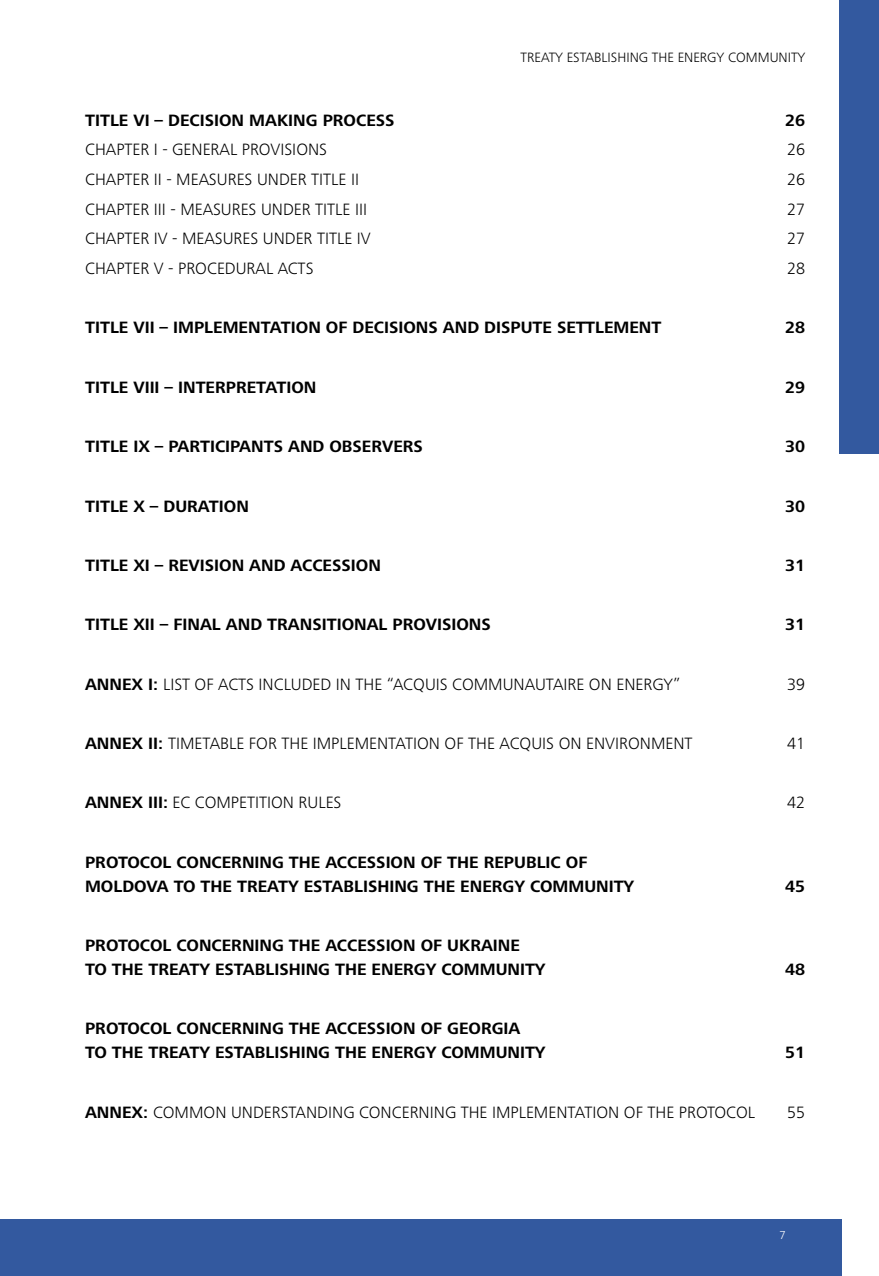
<style>
.page{position:relative;width:879px;height:1276px;background:#fff}
.page>*{position:absolute;margin:0;border:0;box-sizing:border-box;transform-origin:0 0}
.t1{font:700 17px/24px "Frutiger Next Pro";color:#000}
.t2{font:300 17px "Frutiger Next Pro";color:#000}
.t3{font:300 14px "Frutiger Next Pro";color:#000}
.t4{font:300 12px "Frutiger Next Pro";color:#fff}
.s1{font-weight:700}
</style>
<div class="page">
<div style="left:0;top:1219px;width:841px;height:57px;background:#33599f"></div>
<div style="left:839px;top:0;width:40px;height:454px;background:#33599f"></div>
<p class="t3" style="left:520px;top:49px;width:286px">TREATY ESTABLISHING THE ENERGY COMMUNITY</p>
<p class="t1" style="left:85px;top:108px;width:311px">TITLE VI – DECISION MAKING PROCESS</p>
<p class="t1" style="left:785px;top:108px;width:21px">26</p>
<p class="t2" style="left:85px;top:140px;width:244px">CHAPTER I - GENERAL PROVISIONS</p>
<p class="t2" style="left:787px;top:140px;width:20px">26</p>
<p class="t2" style="left:85px;top:170px;width:275px">CHAPTER II - MEASURES UNDER TITLE II</p>
<p class="t2" style="left:787px;top:170px;width:20px">26</p>
<p class="t2" style="left:85px;top:199px;width:283px">CHAPTER III - MEASURES UNDER TITLE III</p>
<p class="t2" style="left:787px;top:199px;width:20px">27</p>
<p class="t2" style="left:85px;top:229px;width:287px">CHAPTER IV - MEASURES UNDER TITLE IV</p>
<p class="t2" style="left:787px;top:229px;width:20px">27</p>
<p class="t2" style="left:85px;top:259px;width:230px">CHAPTER V - PROCEDURAL ACTS</p>
<p class="t2" style="left:787px;top:259px;width:20px">28</p>
<p class="t1" style="left:85px;top:316px;width:578px">TITLE VII – IMPLEMENTATION OF DECISIONS AND DISPUTE SETTLEMENT</p>
<p class="t1" style="left:785px;top:316px;width:21px">28</p>
<p class="t1" style="left:85px;top:375px;width:233px">TITLE VIII – INTERPRETATION</p>
<p class="t1" style="left:785px;top:375px;width:21px">29</p>
<p class="t1" style="left:85px;top:434px;width:339px">TITLE IX – PARTICIPANTS AND OBSERVERS</p>
<p class="t1" style="left:785px;top:434px;width:21px">30</p>
<p class="t1" style="left:85px;top:494px;width:165px">TITLE X – DURATION</p>
<p class="t1" style="left:785px;top:494px;width:21px">30</p>
<p class="t1" style="left:85px;top:553px;width:297px">TITLE XI – REVISION AND ACCESSION</p>
<p class="t1" style="left:785px;top:553px;width:21px">31</p>
<p class="t1" style="left:85px;top:612px;width:407px">TITLE XII – FINAL AND TRANSITIONAL PROVISIONS</p>
<p class="t1" style="left:785px;top:612px;width:21px">31</p>
<p class="t2" style="left:85px;top:674px;width:597px"><span class="s1">ANNEX I:</span> LIST OF ACTS INCLUDED IN THE “ACQUIS COMMUNAUTAIRE ON ENERGY”</p>
<p class="t2" style="left:787px;top:674px;width:20px">39</p>
<p class="t2" style="left:85px;top:733px;width:609px"><span class="s1">ANNEX II:</span> TIMETABLE FOR THE IMPLEMENTATION OF THE ACQUIS ON ENVIRONMENT</p>
<p class="t2" style="left:787px;top:733px;width:20px">41</p>
<p class="t2" style="left:85px;top:793px;width:258px"><span class="s1">ANNEX III:</span> EC COMPETITION RULES</p>
<p class="t2" style="left:787px;top:793px;width:20px">42</p>
<p class="t1" style="left:85px;top:850px;width:551px">PROTOCOL CONCERNING THE ACCESSION OF THE REPUBLIC OF<br>MOLDOVA TO THE TREATY ESTABLISHING THE ENERGY COMMUNITY</p>
<p class="t1" style="left:85px;top:933px;width:462px">PROTOCOL CONCERNING THE ACCESSION OF UKRAINE<br>TO THE TREATY ESTABLISHING THE ENERGY COMMUNITY</p>
<p class="t1" style="left:85px;top:1016px;width:462px">PROTOCOL CONCERNING THE ACCESSION OF GEORGIA<br>TO THE TREATY ESTABLISHING THE ENERGY COMMUNITY</p>
<p class="t1" style="left:785px;top:874px;width:21px">45</p>
<p class="t1" style="left:785px;top:957px;width:21px">48</p>
<p class="t1" style="left:785px;top:1040px;width:21px">51</p>
<p class="t2" style="left:85px;top:1102px;width:671px"><span class="s1">ANNEX:</span> COMMON UNDERSTANDING CONCERNING THE IMPLEMENTATION OF THE PROTOCOL</p>
<p class="t2" style="left:787px;top:1102px;width:20px">55</p>
<p class="t4" style="left:779px;top:1227px;width:8px">7</p>
</div>
